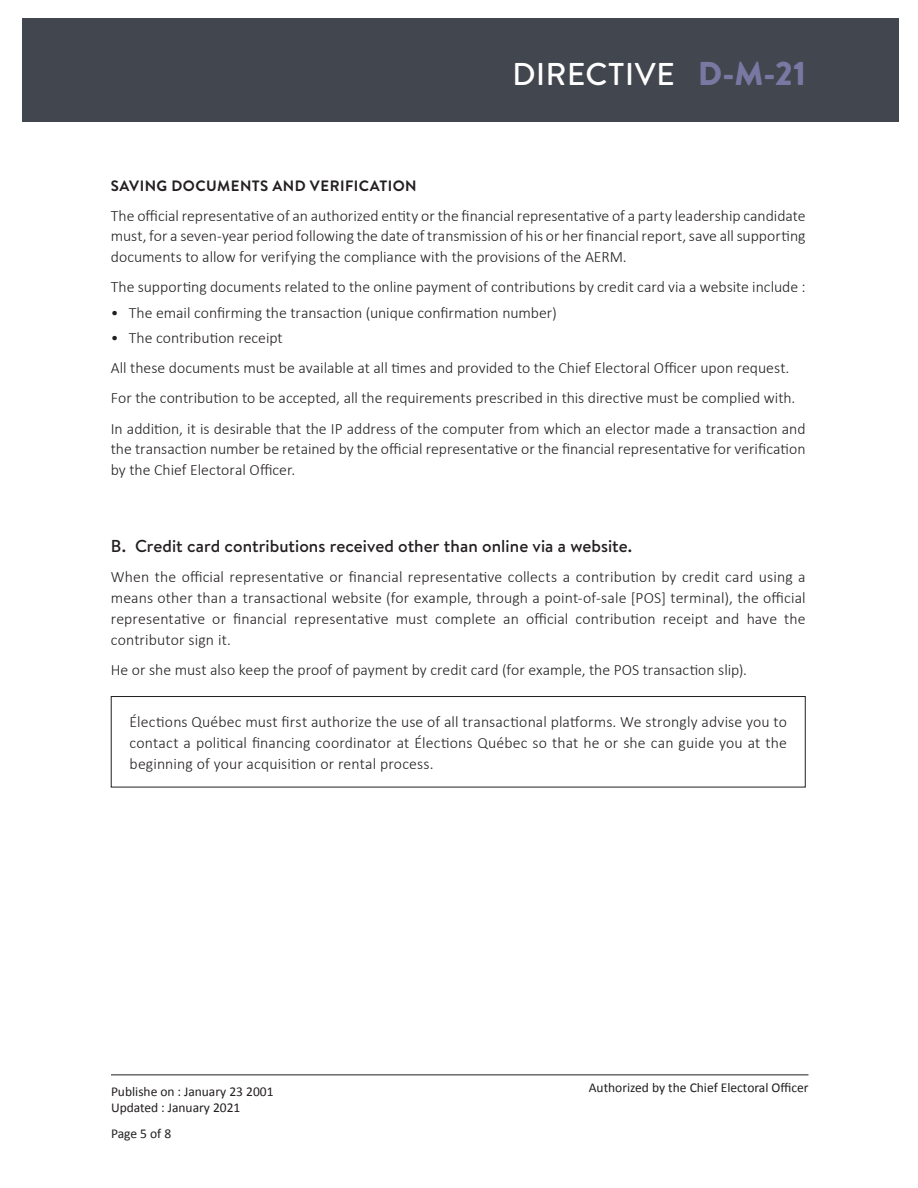
<style>
.page{position:relative;width:918px;height:1188px;background:#fff}
.page>*{position:absolute;margin:0;border:0;box-sizing:border-box;transform-origin:0 0}
.t1{font:500 31.5px "Brandon Text";letter-spacing:.02em;color:#fff}
.t2{font:500 17.25px "Brandon Text";letter-spacing:.005em;color:#231f20}
.t3{font:300 15.75px/21px "Calibri";color:#231f20;text-align:justify}
.t4{font:700 15px "Brandon Text";letter-spacing:.03em;color:#231f20}
.t5{font:13.5px/16.5px "Calibri";color:#231f20}
.s1{font-weight:900;font-size:33px;color:#7978a2}
</style>
<div class="page">
<div style="left:22px;top:19px;width:877px;height:103px;background:#42464f"></div>
<hr style="left:111px;top:1074px;width:697px;height:1px;background:#231f20">
<div style="left:111px;top:696px;width:695px;height:91px;border:1px solid #231f20"></div>
<h1 class="t1" style="left:512px;top:53px;width:295px">DIRECTIVE <span class="s1">D-M-21</span></h1>
<p class="t4" style="left:111px;top:175px;width:307px">SAVING DOCUMENTS AND VERIFICATION</p>
<p class="t3" style="left:111px;top:204px;width:696px">The official representative of an authorized entity or the financial representative of a party leadership candidate must, for a seven-year period following the date of transmission of his or her financial report, save all supporting documents to allow for verifying the compliance with the provisions of the AERM.</p>
<p class="t3" style="left:111px;top:276px;width:696px">The supporting documents related to the online payment of contributions by credit card via a website include :</p>
<p class="t3" style="left:111px;top:302px;width:447px">• The email confirming the transaction (unique confirmation number)</p>
<p class="t3" style="left:111px;top:323px;width:696px;line-height:30px;text-align:left">• The contribution receipt<br>All these documents must be available at all times and provided to the Chief Electoral Officer upon request.<br>For the contribution to be accepted, all the requirements prescribed in this directive must be complied with.<br>In addition, it is desirable that the IP address of the computer from which an elector made a transaction and</p>
<p class="t3" style="left:111px;top:438px;width:696px">the transaction number be retained by the official representative or the financial representative for verification by the Chief Electoral Officer.</p>
<p class="t2" style="left:111px;top:534px;width:523px">B. Credit card contributions received other than online via a website.</p>
<p class="t3" style="left:111px;top:566px;width:696px">When the official representative or financial representative collects a contribution by credit card using a means other than a transactional website (for example, through a point-of-sale [POS] terminal), the official representative or financial representative must complete an official contribution receipt and have the contributor sign it.</p>
<p class="t3" style="left:111px;top:659px;width:638px">He or she must also keep the proof of payment by credit card (for example, the POS transaction slip).</p>
<p class="t3" style="left:130px;top:710px;width:659px">Élections Québec must first authorize the use of all transactional platforms. We strongly advise you to contact a political financing coordinator at Élections Québec so that he or she can guide you at the beginning of your acquisition or rental process.</p>
<p class="t5" style="left:111px;top:1083px;width:164px">Publishe on : January 23 2001<br>Updated : January 2021</p>
<p class="t5" style="left:111px;top:1125px;width:62px">Page 5 of 8</p>
<p class="t5" style="left:589px;top:1080px;width:221px">Authorized by the Chief Electoral Officer</p>
</div>
